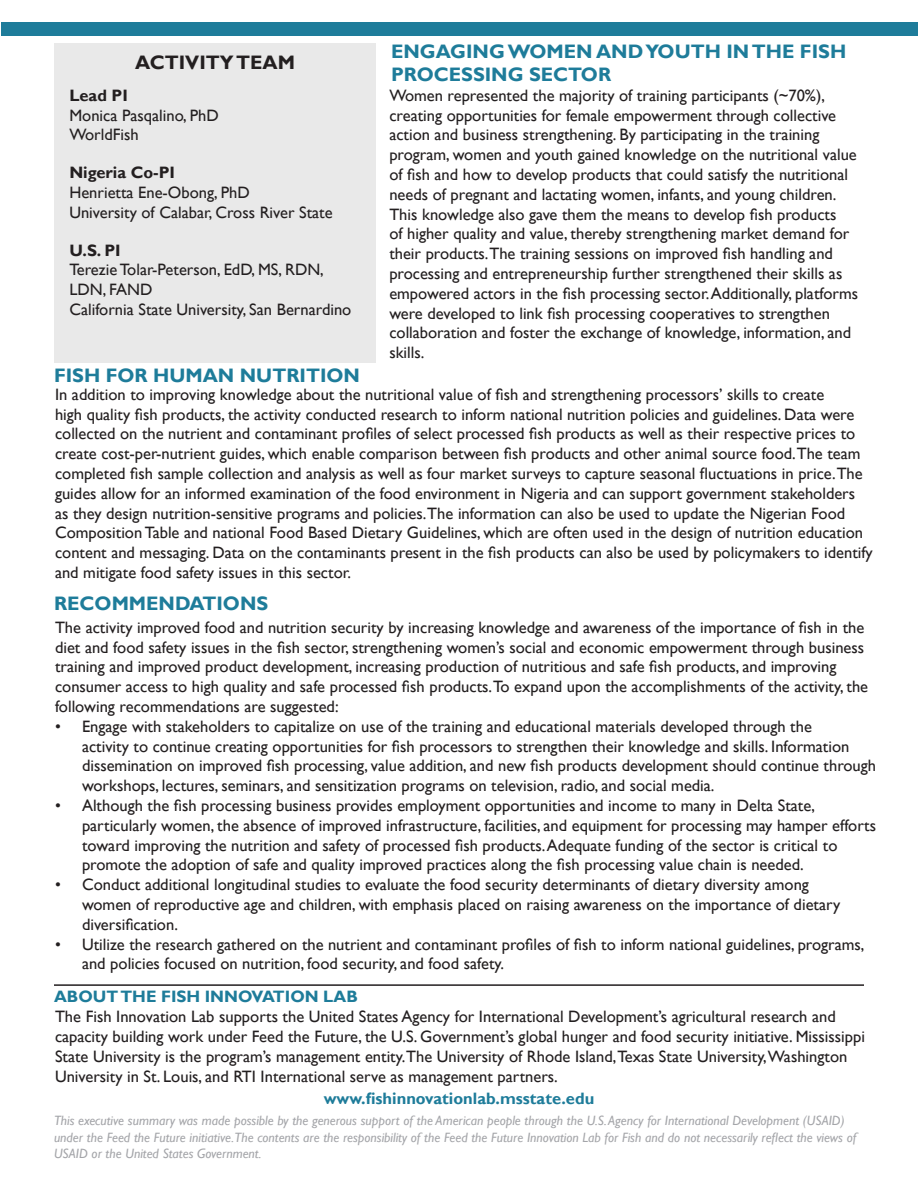
<style>
.page{position:relative;width:918px;height:1188px;background:#fff}
.page>*{position:absolute;margin:0;border:0;box-sizing:border-box;transform-origin:0 0}
.t1{font:700 19.5px/23.4px "Gill Sans";color:#1e7c9a}
.t2{font:700 19.5px "Gill Sans";color:#231f20}
.t3{font:16.5px/19.8px "Gill Sans";color:#231f20}
.t4{font:700 16.5px "Gill Sans";color:#1e7c9a}
.t5{font:700 16.5px "Gill Sans";color:#231f20}
.t6{font:italic 13.5px/16.2px "Gill Sans";color:#a4a5a9}
</style>
<div class="page">
<div style="left:1px;top:22px;width:917px;height:14px;background:#1e7c9a"></div>
<hr style="left:54px;top:984px;width:810px;height:2px;background:#231f20">
<div style="left:54px;top:43px;width:322px;height:319px;background:#e9e9e9"></div>
<p class="t2" style="left:135px;top:51px;width:161px">ACTIVITY TEAM</p>
<p class="t1" style="left:391px;top:40px;width:457px">ENGAGING WOMEN AND YOUTH IN THE FISH<br>PROCESSING SECTOR</p>
<p class="t3" style="left:389px;top:86px;width:470px">Women represented the majority of training participants (~70%), creating opportunities for female empowerment through collective action and business strengthening. By participating in the training program, women and youth gained knowledge on the nutritional value of fish and how to develop products that could satisfy the nutritional needs of pregnant and lactating women, infants, and young children.<br>This knowledge also gave them the means to develop fish products<br>of higher quality and value, thereby strengthening market demand for their products.The training sessions on improved fish handling and processing and entrepreneurship further strengthened their skills as empowered actors in the fish processing sector. Additionally, platforms were developed to link fish processing cooperatives to strengthen collaboration and foster the exchange of knowledge, information, and skills.</p>
<p class="t3" style="left:55px;top:385px;width:819px">In addition to improving knowledge about the nutritional value of fish and strengthening processors’ skills to create<br>high quality fish products, the activity conducted research to inform national nutrition policies and guidelines. Data were collected on the nutrient and contaminant profiles of select processed fish products as well as their respective prices to create cost-per-nutrient guides, which enable comparison between fish products and other animal source food.The team completed fish sample collection and analysis as well as four market surveys to capture seasonal fluctuations in price.The guides allow for an informed examination of the food environment in Nigeria and can support government stakeholders<br>as they design nutrition-sensitive programs and policies.The information can also be used to update the Nigerian Food Composition Table and national Food Based Dietary Guidelines, which are often used in the design of nutrition education content and messaging. Data on the contaminants present in the fish products can also be used by policymakers to identify and mitigate food safety issues in this sector.</p>
<p class="t3" style="left:55px;top:618px;width:815px">The activity improved food and nutrition security by increasing knowledge and awareness of the importance of fish in the diet and food safety issues in the fish sector, strengthening women’s social and economic empowerment through business training and improved product development, increasing production of nutritious and safe fish products, and improving consumer access to high quality and safe processed fish products.To expand upon the accomplishments of the activity, the following recommendations are suggested:</p>
<p class="t3" style="left:82px;top:717px;width:796px;text-indent:-27px">• Engage with stakeholders to capitalize on use of the training and educational materials developed through the<br>activity to continue creating opportunities for fish processors to strengthen their knowledge and skills. Information dissemination on improved fish processing, value addition, and new fish products development should continue through workshops, lectures, seminars, and sensitization programs on television, radio, and social media.</p>
<p class="t3" style="left:82px;top:796px;width:796px;text-indent:-27px">• Although the fish processing business provides employment opportunities and income to many in Delta State, particularly women, the absence of improved infrastructure, facilities, and equipment for processing may hamper efforts toward improving the nutrition and safety of processed fish products. Adequate funding of the sector is critical to promote the adoption of safe and quality improved practices along the fish processing value chain is needed.</p>
<p class="t3" style="left:82px;top:875px;width:760px;text-indent:-27px">• Conduct additional longitudinal studies to evaluate the food security determinants of dietary diversity among women of reproductive age and children, with emphasis placed on raising awareness on the importance of dietary diversification.</p>
<p class="t3" style="left:82px;top:935px;width:784px;text-indent:-27px">• Utilize the research gathered on the nutrient and contaminant profiles of fish to inform national guidelines, programs, and policies focused on nutrition, food security, and food safety.</p>
<p class="t5" style="left:69px;top:85px;width:60px">Lead PI</p>
<p class="t3" style="left:69px;top:105px;width:151px">Monica Pasqalino, PhD</p>
<p class="t3" style="left:69px;top:125px;width:71px">WorldFish</p>
<p class="t5" style="left:69px;top:163px;width:107px">Nigeria Co-PI</p>
<p class="t3" style="left:69px;top:183px;width:182px">Henrietta Ene-Obong, PhD</p>
<p class="t3" style="left:69px;top:203px;width:265px">University of Calabar, Cross River State</p>
<p class="t5" style="left:69px;top:240px;width:53px">U.S. PI</p>
<p class="t3" style="left:69px;top:260px;width:256px">Terezie Tolar-Peterson, EdD, MS, RDN,<br>LDN, FAND</p>
<p class="t3" style="left:69px;top:300px;width:284px">California State University, San Bernardino</p>
<p class="t1" style="left:54px;top:364px;width:308px">FISH FOR HUMAN NUTRITION</p>
<p class="t1" style="left:54px;top:593px;width:216px">RECOMMENDATIONS</p>
<p class="t4" style="left:54px;top:986px;width:305px">ABOUT THE FISH INNOVATION LAB</p>
<p class="t3" style="left:55px;top:1007px;width:811px">The Fish Innovation Lab supports the United States Agency for International Development’s agricultural research and capacity building work under Feed the Future, the U.S. Government’s global hunger and food security initiative. Mississippi State University is the program’s management entity.The University of Rhode Island,Texas State University,Washington University in St. Louis, and RTI International serve as management partners.</p>
<p class="t6" style="left:54px;top:1113px;width:804px">This executive summary was made possible by the generous support of the American people through the U.S. Agency for International Development (USAID) under the Feed the Future initiative.The contents are the responsibility of the Feed the Future Innovation Lab for Fish and do not necessarily reflect the views of<br>USAID or the United States Government.</p>
<p class="t4" style="left:324px;top:1088px;width:272px">www.fishinnovationlab.msstate.edu</p>
</div>
